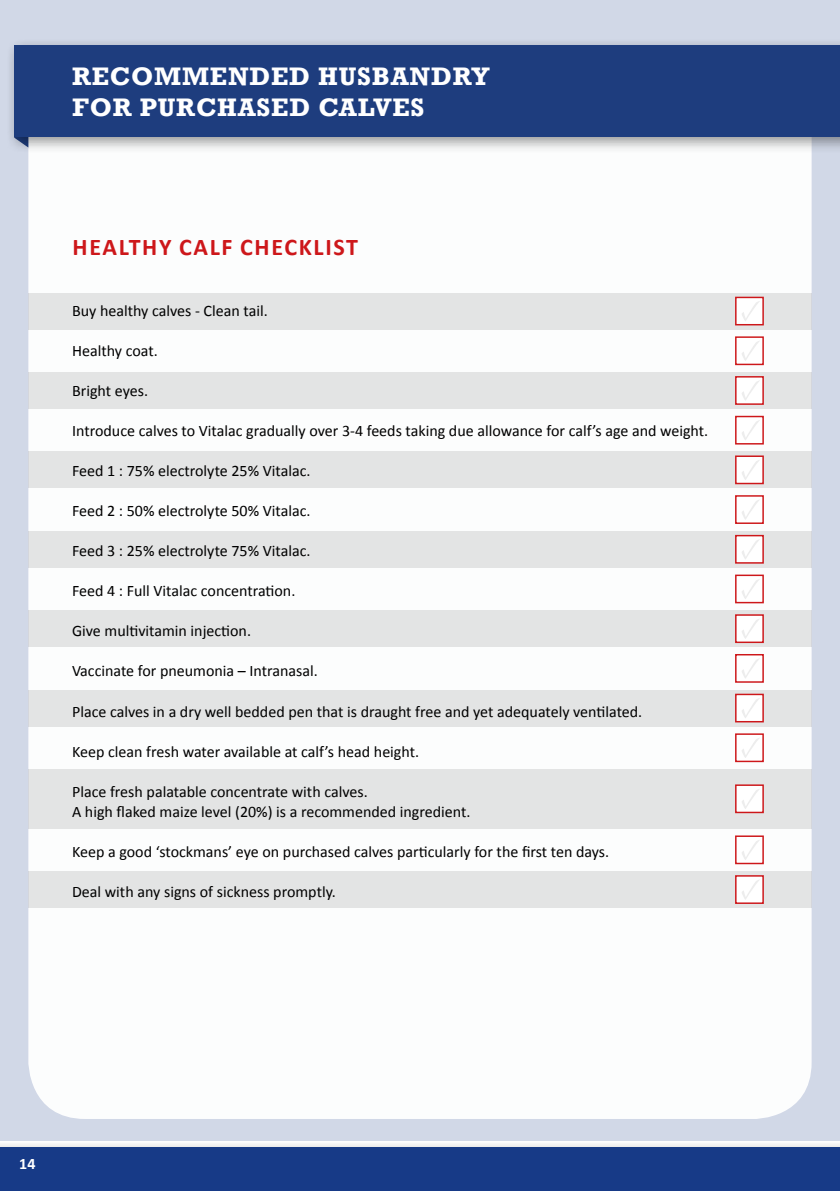
<style>
.page{position:relative;width:840px;height:1191px;background:#fff}
.page>*{position:absolute;margin:0;border:0;box-sizing:border-box;transform-origin:0 0}
.t1{font:700 26px/31.2px "Rockwell";letter-spacing:.03em;color:#fff}
.t2{font:700 24px "Calibri";letter-spacing:.07em;color:#cd171a}
.t3{font:16px/20px "Calibri";color:#000}
.t4{font:700 16px "Calibri";color:#fff}
</style>
<div class="page">
<div style="left:0;top:0;width:839px;height:1139px;background:#d1d8e7"></div>
<div style="left:28px;top:82px;width:783px;height:1037px;background:#fff;border-radius:57px"></div>
<div style="left:0;top:1139px;width:839px;height:52px;background:#000;opacity:.4"></div>
<div style="left:0;top:1147px;width:839px;height:44px;background:#173a87"></div>
<div style="left:6px;top:37px;width:833px;height:116px;background:#000;opacity:.4"></div>
<div style="left:14px;top:45px;width:825px;height:92px;background:#1e3d7e"></div>
<div style="left:28px;top:293px;width:783px;height:36px;background:#e3e4e4"></div>
<div style="left:28px;top:372px;width:783px;height:37px;background:#e3e4e4"></div>
<div style="left:28px;top:451px;width:783px;height:37px;background:#e3e4e4"></div>
<div style="left:28px;top:531px;width:783px;height:36px;background:#e3e4e4"></div>
<div style="left:28px;top:610px;width:783px;height:37px;background:#e3e4e4"></div>
<div style="left:28px;top:689px;width:783px;height:37px;background:#e3e4e4"></div>
<div style="left:28px;top:871px;width:783px;height:37px;background:#e3e4e4"></div>
<div style="left:28px;top:769px;width:783px;height:59px;background:#e3e4e4"></div>
<div style="left:734px;top:297px;width:29px;height:28px;background:#fff;border:1px solid #cd171a"></div>
<div style="left:734px;top:336px;width:29px;height:29px;background:#fff;border:1px solid #cd171a"></div>
<div style="left:734px;top:376px;width:29px;height:29px;background:#fff;border:1px solid #cd171a"></div>
<div style="left:734px;top:416px;width:29px;height:28px;background:#fff;border:1px solid #cd171a"></div>
<div style="left:734px;top:455px;width:29px;height:29px;background:#fff;border:1px solid #cd171a"></div>
<div style="left:734px;top:495px;width:29px;height:29px;background:#fff;border:1px solid #cd171a"></div>
<div style="left:734px;top:535px;width:29px;height:28px;background:#fff;border:1px solid #cd171a"></div>
<svg style="left:735px;top:574px;width:28px;height:29px"></svg>
<div style="left:734px;top:614px;width:29px;height:29px;background:#fff;border:1px solid #cd171a"></div>
<div style="left:734px;top:654px;width:29px;height:29px;background:#fff;border:1px solid #cd171a"></div>
<svg style="left:735px;top:693px;width:28px;height:29px"></svg>
<div style="left:734px;top:733px;width:29px;height:29px;background:#fff;border:1px solid #cd171a"></div>
<div style="left:734px;top:784px;width:29px;height:29px;background:#fff;border:1px solid #cd171a"></div>
<div style="left:734px;top:835px;width:29px;height:29px;background:#fff;border:1px solid #cd171a"></div>
<div style="left:734px;top:875px;width:29px;height:29px;background:#fff;border:1px solid #cd171a"></div>
<svg style="left:742px;top:301px;width:17px;height:20px"></svg>
<svg style="left:742px;top:341px;width:17px;height:20px"></svg>
<svg style="left:742px;top:381px;width:17px;height:20px"></svg>
<svg style="left:742px;top:420px;width:17px;height:20px"></svg>
<svg style="left:742px;top:460px;width:17px;height:20px"></svg>
<svg style="left:742px;top:500px;width:17px;height:20px"></svg>
<svg style="left:742px;top:540px;width:17px;height:19px"></svg>
<svg style="left:741px;top:579px;width:18px;height:20px"></svg>
<svg style="left:742px;top:619px;width:17px;height:20px"></svg>
<svg style="left:742px;top:659px;width:17px;height:19px"></svg>
<svg style="left:741px;top:698px;width:18px;height:20px"></svg>
<svg style="left:742px;top:738px;width:17px;height:20px"></svg>
<svg style="left:742px;top:789px;width:17px;height:20px"></svg>
<svg style="left:742px;top:840px;width:17px;height:20px"></svg>
<svg style="left:742px;top:880px;width:17px;height:19px"></svg>
<h1 class="t1" style="left:72px;top:60px;width:419px">RECOMMENDED HUSBANDRY<br>FOR PURCHASED CALVES</h1>
<h2 class="t2" style="left:72px;top:232px;width:287px">HEALTHY CALF CHECKLIST</h2>
<p class="t3" style="left:72px;top:301px;width:197px">Buy healthy calves - Clean tail.</p>
<p class="t3" style="left:72px;top:341px;width:87px">Healthy coat.</p>
<p class="t3" style="left:72px;top:381px;width:77px">Bright eyes.</p>
<p class="t3" style="left:72px;top:421px;width:637px">Introduce calves to Vitalac gradually over 3-4 feeds taking due allowance for calf’s age and weight.</p>
<p class="t3" style="left:72px;top:461px;width:240px">Feed 1 : 75% electrolyte 25% Vitalac.</p>
<p class="t3" style="left:72px;top:501px;width:240px">Feed 2 : 50% electrolyte 50% Vitalac.</p>
<p class="t3" style="left:72px;top:541px;width:240px">Feed 3 : 25% electrolyte 75% Vitalac.</p>
<p class="t3" style="left:72px;top:581px;width:225px">Feed 4 : Full Vitalac concentration.</p>
<p class="t3" style="left:72px;top:621px;width:180px">Give multivitamin injection.</p>
<p class="t3" style="left:72px;top:661px;width:247px">Vaccinate for pneumonia – Intranasal.</p>
<p class="t3" style="left:72px;top:701px;width:571px">Place calves in a dry well bedded pen that is draught free and yet adequately ventilated.</p>
<p class="t3" style="left:72px;top:741px;width:348px">Keep clean fresh water available at calf’s head height.</p>
<p class="t3" style="left:72px;top:781px;width:400px">Place fresh palatable concentrate with calves.<br>A high flaked maize level (20%) is a recommended ingredient.</p>
<p class="t3" style="left:72px;top:841px;width:538px">Keep a good ‘stockmans’ eye on purchased calves particularly for the first ten days.</p>
<p class="t3" style="left:72px;top:881px;width:265px">Deal with any signs of sickness promptly.</p>
<p class="t4" style="left:19px;top:1153px;width:18px">14</p>
</div>
